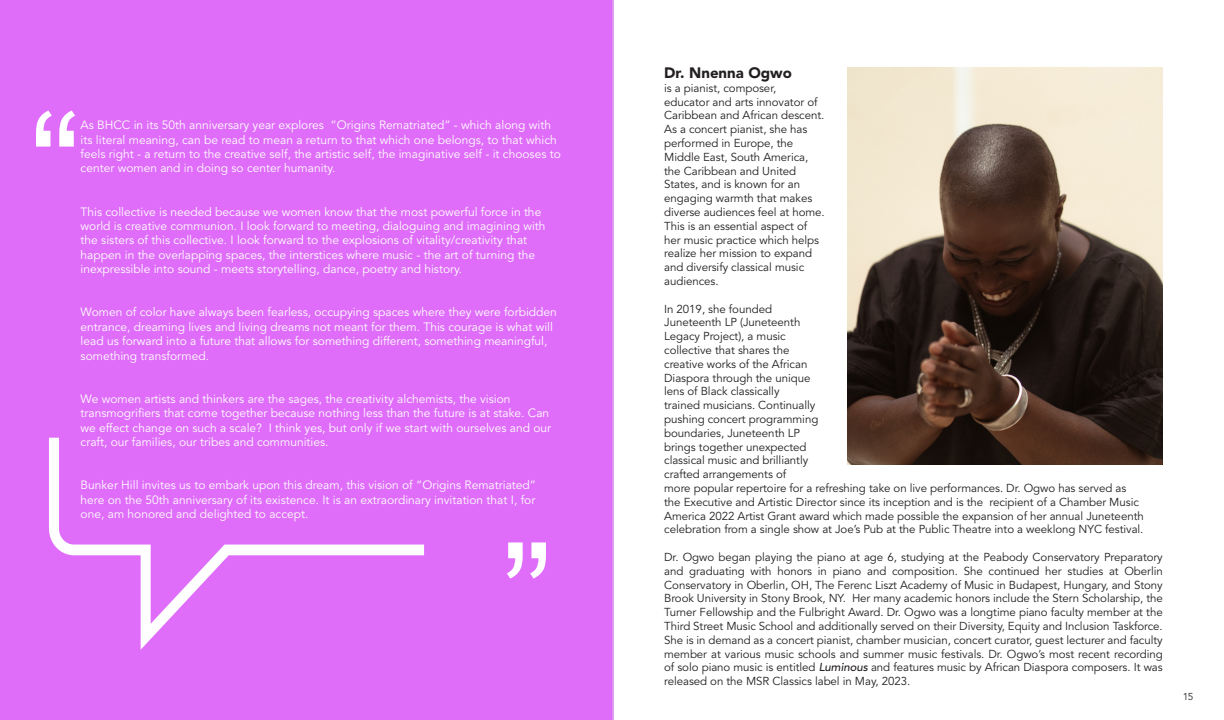
<style>
.page{position:relative;width:1224px;height:720px;background:#fff}
.page>*{position:absolute;margin:0;border:0;box-sizing:border-box;transform-origin:0 0}
.t1{font:900 15px "Avenir LT Std";color:#231f20}
.t2{font:12px/14.4px "Avenir LT Std";color:#fff}
.t3{font:11.5px/13.8px "Avenir LT Std";letter-spacing:-.005em;color:#231f20}
.Body_Text{font:10px "Avenir LT Std";color:#3e3e3f}
.s1{font-weight:500;font-style:italic}
</style>
<div class="page">
<div style="left:0;top:0;width:614px;height:720px;background:#df6df9"></div>
<img style="left:847px;top:68px;width:316px;height:396px">
<svg style="left:49px;top:438px;width:375px;height:212px;background:#e178f9"></svg>
<svg style="left:36px;top:111px;width:39px;height:36px"></svg>
<svg style="left:507px;top:542px;width:39px;height:37px"></svg>
<p class="t2" style="left:81px;top:118px;width:482px">As BHCC in its 50th anniversary year explores “Origins Rematriated” - which along with its literal meaning, can be read to mean a return to that which one belongs, to that which feels right - a return to the creative self, the artistic self, the imaginative self - it chooses to center women and in doing so center humanity.</p>
<p class="t2" style="left:81px;top:205px;width:466px">This collective is needed because we women know that the most powerful force in the world is creative communion. I look forward to meeting, dialoguing and imagining with the sisters of this collective. I look forward to the explosions of vitality/creativity that happen in the overlapping spaces, the interstices where music - the art of turning the inexpressible into sound - meets storytelling, dance, poetry and history.</p>
<p class="t2" style="left:81px;top:305px;width:478px">Women of color have always been fearless, occupying spaces where they were forbidden entrance, dreaming lives and living dreams not meant for them. This courage is what will lead us forward into a future that allows for something different, something meaningful, something transformed.</p>
<p class="t2" style="left:81px;top:392px;width:472px">We women artists and thinkers are the sages, the creativity alchemists, the vision transmogrifiers that come together because nothing less than the future is at stake. Can we effect change on such a scale? I think yes, but only if we start with ourselves and our craft, our families, our tribes and communities.</p>
<p class="t2" style="left:81px;top:478px;width:457px;text-align:justify">Bunker Hill invites us to embark upon this dream, this vision of “Origins Rematriated” here on the 50th anniversary of its existence. It is an extraordinary invitation that I, for one, am honored and delighted to accept.</p>
<p class="t1" style="left:664px;top:64px;width:129px">Dr. Nnenna Ogwo</p>
<p class="t3" style="left:664px;top:81px;width:162px">is a pianist, composer,<br>educator and arts innovator of<br>Caribbean and African descent.<br>As a concert pianist, she has performed in Europe, the<br>Middle East, South America, the Caribbean and United<br>States, and is known for an engaging warmth that makes diverse audiences feel at home.<br>This is an essential aspect of her music practice which helps realize her mission to expand and diversify classical music audiences.</p>
<p class="t3" style="left:664px;top:302px;width:481px">In 2019, she founded<br>Juneteenth LP (Juneteenth<br>Legacy Project), a music<br>collective that shares the<br>creative works of the African<br>Diaspora through the unique<br>lens of Black classically<br>trained musicians. Continually<br>pushing concert programming<br>boundaries, Juneteenth LP<br>brings together unexpected<br>classical music and brilliantly<br>crafted arrangements of<br>more popular repertoire for a refreshing take on live performances. Dr. Ogwo has served as the Executive and Artistic Director since its inception and is the recipient of a Chamber Music America 2022 Artist Grant award which made possible the expansion of her annual Juneteenth celebration from a single show at Joe’s Pub at the Public Theatre into a weeklong NYC festival.</p>
<p class="t3" style="left:664px;top:550px;width:500px;text-align:justify">Dr. Ogwo began playing the piano at age 6, studying at the Peabody Conservatory Preparatory and graduating with honors in piano and composition. She continued her studies at Oberlin Conservatory in Oberlin, OH, The Ferenc Liszt Academy of Music in Budapest, Hungary, and Stony Brook University in Stony Brook, NY. Her many academic honors include the Stern Scholarship, the Turner Fellowship and the Fulbright Award. Dr. Ogwo was a longtime piano faculty member at the Third Street Music School and additionally served on their Diversity, Equity and Inclusion Taskforce.<br>She is in demand as a concert pianist, chamber musician, concert curator, guest lecturer and faculty member at various music schools and summer music festivals. Dr. Ogwo’s most recent recording of solo piano music is entitled <span class="s1">Luminous</span> and features music by African Diaspora composers. It was released on the MSR Classics label in May, 2023.</p>
<p class="Body_Text" style="left:1183px;top:690px;width:12px">15</p>
</div>
